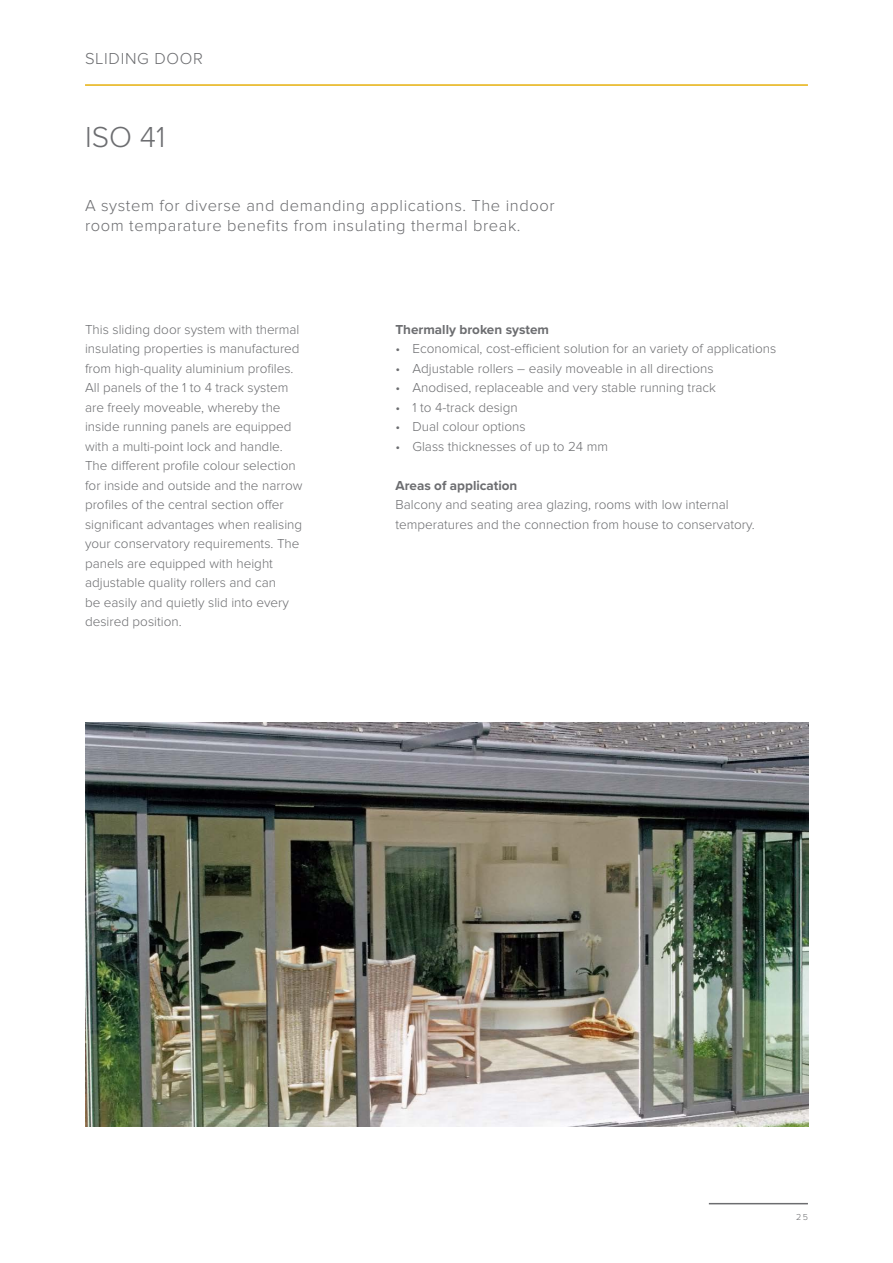
<style>
.page{position:relative;width:893px;height:1263px;background:#fff}
.page>*{position:absolute;margin:0;border:0;box-sizing:border-box;transform-origin:0 0}
.t1{font:300 30px "Proxima Nova";color:#6c6d70}
.t2{font:300 16.5px "Proxima Nova";letter-spacing:.035em;color:#6c6d70}
.t3{font:300 13.5px "Proxima Nova";color:#6c6d70}
.t4{font:700 13.5px "Proxima Nova";color:#6c6d70}
.t5{font:300 9px "Proxima Nova";color:#6c6d70}
</style>
<div class="page">
<img style="left:85px;top:723px;width:724px;height:404px">
<hr style="left:85px;top:84px;width:723px;height:2px;background:#e6b00d">
<hr style="left:709px;top:1203px;width:99px;height:1px;background:#6c6d70">
<p class="t2" style="left:85px;top:49px;width:119px">SLIDING DOOR</p>
<p class="t1" style="left:85px;top:120px;width:82px">ISO 41</p>
<p class="t2" style="left:85px;top:196px;width:471px">A system for diverse and demanding applications. The indoor</p>
<p class="t2" style="left:85px;top:216px;width:437px">room temparature benefits from insulating thermal break.</p>
<p class="t3" style="left:85px;top:322px;width:216px">This sliding door system with thermal</p>
<p class="t3" style="left:85px;top:341px;width:216px">insulating properties is manufactured</p>
<p class="t3" style="left:85px;top:361px;width:210px">from high-quality aluminium profiles.</p>
<p class="t3" style="left:85px;top:380px;width:205px">All panels of the 1 to 4 track system</p>
<p class="t3" style="left:85px;top:400px;width:197px">are freely moveable, whereby the</p>
<p class="t3" style="left:85px;top:419px;width:208px">inside running panels are equipped</p>
<p class="t3" style="left:85px;top:439px;width:199px">with a multi-point lock and handle.</p>
<p class="t3" style="left:85px;top:458px;width:212px">The different profile colour selection</p>
<p class="t3" style="left:85px;top:478px;width:219px">for inside and outside and the narrow</p>
<p class="t3" style="left:85px;top:497px;width:200px">profiles of the central section offer</p>
<p class="t3" style="left:85px;top:517px;width:219px">significant advantages when realising</p>
<p class="t3" style="left:85px;top:536px;width:216px">your conservatory requirements. The</p>
<p class="t3" style="left:85px;top:556px;width:189px">panels are equipped with height</p>
<p class="t3" style="left:85px;top:575px;width:192px">adjustable quality rollers and can</p>
<p class="t3" style="left:85px;top:595px;width:205px">be easily and quietly slid into every</p>
<p class="t3" style="left:85px;top:614px;width:98px">desired position.</p>
<p class="t4" style="left:395px;top:319px;width:155px">Thermally broken system</p>
<p class="t3" style="left:395px;top:341px;width:382px">• Economical, cost-efficient solution for an variety of applications</p>
<p class="t3" style="left:395px;top:361px;width:320px">• Adjustable rollers – easily moveable in all directions</p>
<p class="t3" style="left:395px;top:380px;width:322px">• Anodised, replaceable and very stable running track</p>
<p class="t3" style="left:395px;top:400px;width:124px">• 1 to 4-track design</p>
<p class="t3" style="left:395px;top:419px;width:132px">• Dual colour options</p>
<p class="t3" style="left:395px;top:439px;width:214px">• Glass thicknesses of up to 24 mm</p>
<p class="t4" style="left:395px;top:475px;width:123px">Areas of application</p>
<p class="t3" style="left:395px;top:497px;width:335px">Balcony and seating area glazing, rooms with low internal</p>
<p class="t3" style="left:395px;top:517px;width:361px">temperatures and the connection from house to conservatory.</p>
<p class="t5" style="left:796px;top:1212px;width:13px">25</p>
</div>
